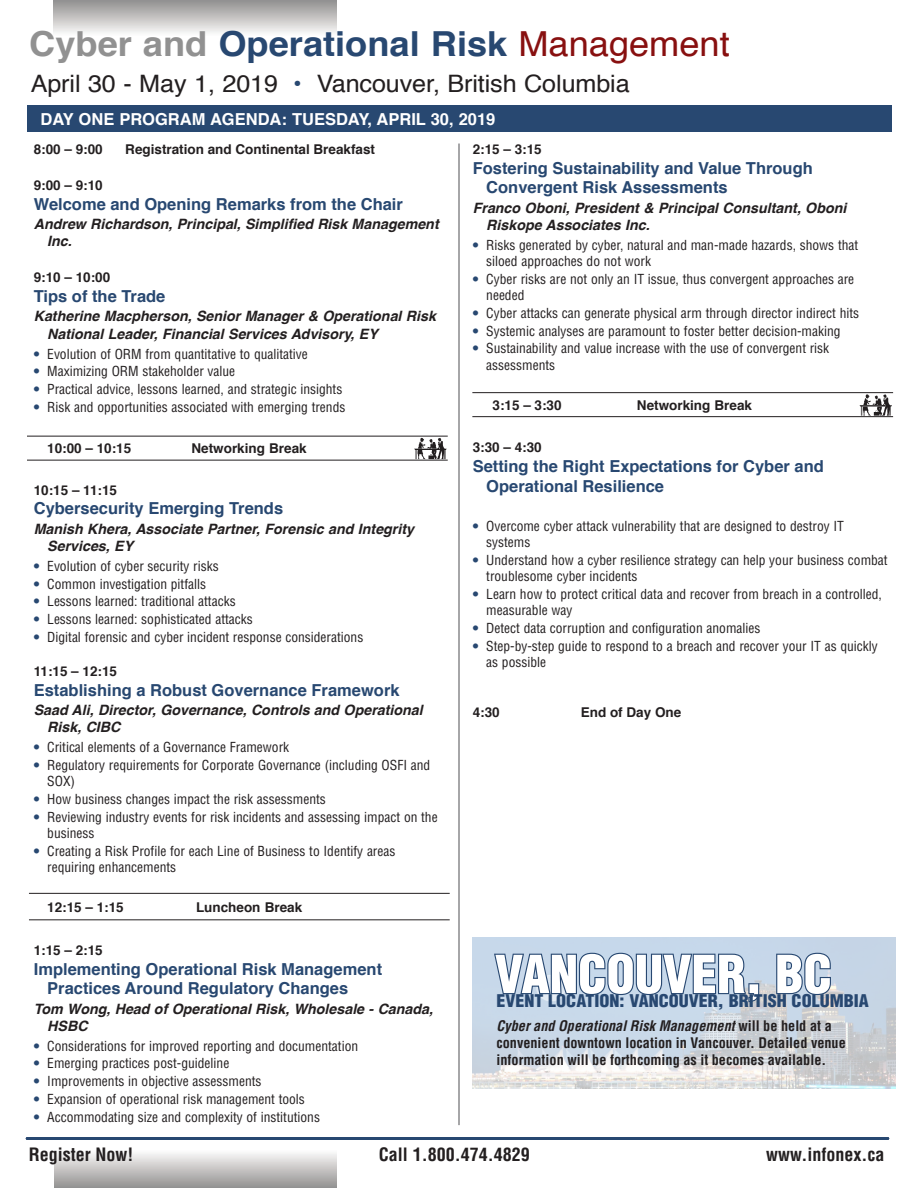
<style>
.page{position:relative;width:918px;height:1188px;background:#fff}
.page>*{position:absolute;margin:0;border:0;box-sizing:border-box;transform-origin:0 0}
.t1{font:900 condensed 51px "Helvetica";color:#fff}
.t2{font:700 34.5px "Helvetica";color:#284871;scale:1.05 1}
.t3{font:24px "Helvetica";letter-spacing:-.005em;color:#231f20;scale:1.05 1}
.t4{font:700 condensed 18px "Helvetica";color:#231f20}
.t5{font:900 condensed 17.1px "Helvetica";color:#284871;scale:1.05 1}
.Session_Title{font:700 16.5px/19.8px "Helvetica";color:#284871}
.t6{font:700 16.5px "Helvetica";color:#fff}
.Speaker{font:italic 700 14.25px/17.1px "Helvetica";color:#231f20}
.t7{font:700 condensed 14.25px/17.1px "Helvetica";color:#231f20}
.t8{font:condensed 13.5px/16.2px "Helvetica";color:#231f20}
.Session_Time{font:700 13.5px "Helvetica";color:#231f20}
.Break{font:700 13.5px "Helvetica";color:#231f20}
.s1{color:#919191}
.s2{font-weight:400;color:#881010}
.s3{color:#284871}
.s4{font-weight:700;color:#284871}
.s5{font-style:italic}
</style>
<div class="page">
<div style="left:54px;top:0;width:283px;height:46px;background:linear-gradient(to bottom,#969493,#fff)"></div>
<svg style="left:55px;top:1153px;width:282px;height:35px;background:#c3c2c1"></svg>
<hr style="left:27px;top:1137px;width:861px;height:3px;background:#284871">
<hr style="left:458px;top:144px;width:2px;height:981px;background:#636366">
<svg style="left:414px;top:438px;width:33px;height:21px"></svg>
<hr style="left:27px;top:436px;width:421px;height:1px;background:#231f20">
<hr style="left:27px;top:460px;width:421px;height:1px;background:#231f20">
<hr style="left:29px;top:893px;width:421px;height:1px;background:#231f20">
<hr style="left:29px;top:919px;width:421px;height:1px;background:#231f20">
<div style="left:27px;top:106px;width:864px;height:26px;background:#284871"></div>
<img style="left:472px;top:937px;width:424px;height:151px">
<svg style="left:493px;top:952px;width:267px;height:137px;background:#c0cddb"></svg>
<svg style="left:775px;top:952px;width:57px;height:44px;background:#97aac2"></svg>
<svg style="left:860px;top:394px;width:32px;height:22px"></svg>
<hr style="left:472px;top:392px;width:421px;height:1px;background:#231f20">
<hr style="left:472px;top:416px;width:421px;height:1px;background:#231f20">
<h2 class="t2" style="left:29px;top:13px;width:669px"><span class="s1">Cyber and</span> Operational Risk <span class="s2">Management</span></h2>
<h3 class="t3" style="left:31px;top:63px;width:572px">April 30 - May 1, 2019 <span class="s3">•</span> Vancouver, British Columbia</h3>
<p class="t6" style="left:41px;top:105px;width:456px">DAY ONE PROGRAM AGENDA: TUESDAY, APRIL 30, 2019</p>
<p class="Session_Time" style="left:34px;top:137px;width:71px">8:00 – 9:00</p>
<p class="Session_Time" style="left:125px;top:137px;width:251px">Registration and Continental Breakfast</p>
<p class="Session_Time" style="left:34px;top:173px;width:71px">9:00 – 9:10</p>
<p class="Session_Title" style="left:34px;top:193px;width:371px">Welcome and Opening Remarks from the Chair</p>
<p class="Speaker" style="left:47px;top:216px;width:393px;text-indent:-14px">Andrew Richardson, Principal, Simplified Risk Management<br>Inc.</p>
<p class="Session_Time" style="left:34px;top:266px;width:78px">9:10 – 10:00</p>
<p class="Session_Title" style="left:34px;top:286px;width:133px">Tips of the Trade</p>
<p class="Speaker" style="left:47px;top:308px;width:390px;text-indent:-14px">Katherine Macpherson, Senior Manager &amp; Operational Risk<br>National Leader, Financial Services Advisory, EY</p>
<p class="t8" style="left:34px;top:345px;width:276px"><span class="s4">•</span> Evolution of ORM from quantitative to qualitative</p>
<p class="t8" style="left:34px;top:363px;width:203px"><span class="s4">•</span> Maximizing ORM stakeholder value</p>
<p class="t8" style="left:34px;top:381px;width:310px"><span class="s4">•</span> Practical advice, lessons learned, and strategic insights</p>
<p class="t8" style="left:34px;top:399px;width:313px"><span class="s4">•</span> Risk and opportunities associated with emerging trends</p>
<p class="Break" style="left:47px;top:436px;width:86px">10:00 – 10:15</p>
<p class="Session_Time" style="left:192px;top:436px;width:117px">Networking Break</p>
<p class="Session_Time" style="left:34px;top:478px;width:85px">10:15 – 11:15</p>
<p class="Session_Title" style="left:34px;top:498px;width:251px">Cybersecurity Emerging Trends</p>
<p class="Speaker" style="left:47px;top:520px;width:368px;text-indent:-14px">Manish Khera, Associate Partner, Forensic and Integrity<br>Services, EY</p>
<p class="t8" style="left:34px;top:558px;width:187px"><span class="s4">•</span> Evolution of cyber security risks</p>
<p class="t8" style="left:34px;top:576px;width:174px"><span class="s4">•</span> Common investigation pitfalls</p>
<p class="t8" style="left:34px;top:593px;width:203px"><span class="s4">•</span> Lessons learned: traditional attacks</p>
<p class="t8" style="left:34px;top:611px;width:221px"><span class="s4">•</span> Lessons learned: sophisticated attacks</p>
<p class="t8" style="left:34px;top:629px;width:331px"><span class="s4">•</span> Digital forensic and cyber incident response considerations</p>
<p class="Session_Time" style="left:34px;top:659px;width:85px">11:15 – 12:15</p>
<p class="Session_Title" style="left:34px;top:679px;width:367px">Establishing a Robust Governance Framework</p>
<p class="Speaker" style="left:47px;top:702px;width:377px;text-indent:-14px">Saad Ali, Director, Governance, Controls and Operational<br>Risk, CIBC</p>
<p class="t8" style="left:34px;top:739px;width:257px"><span class="s4">•</span> Critical elements of a Governance Framework</p>
<p class="t8" style="left:47px;top:757px;width:385px;text-indent:-14px"><span class="s4">•</span> Regulatory requirements for Corporate Governance (including OSFI and<br>SOX)</p>
<p class="t8" style="left:34px;top:791px;width:294px"><span class="s4">•</span> How business changes impact the risk assessments</p>
<p class="t8" style="left:47px;top:809px;width:392px;text-indent:-14px"><span class="s4">•</span> Reviewing industry events for risk incidents and assessing impact on the business</p>
<p class="t8" style="left:47px;top:843px;width:350px;text-indent:-14px"><span class="s4">•</span> Creating a Risk Profile for each Line of Business to Identify areas requiring enhancements</p>
<p class="Break" style="left:47px;top:895px;width:78px">12:15 – 1:15</p>
<p class="Session_Time" style="left:196px;top:895px;width:108px">Luncheon Break</p>
<p class="Session_Time" style="left:34px;top:938px;width:71px">1:15 – 2:15</p>
<p class="Session_Title" style="left:47px;top:958px;width:336px;text-indent:-14px">Implementing Operational Risk Management<br>Practices Around Regulatory Changes</p>
<p class="Speaker" style="left:47px;top:1000px;width:387px;text-indent:-14px">Tom Wong, Head of Operational Risk, Wholesale - Canada,<br>HSBC</p>
<p class="t8" style="left:34px;top:1038px;width:326px"><span class="s4">•</span> Considerations for improved reporting and documentation</p>
<p class="t8" style="left:34px;top:1055px;width:197px"><span class="s4">•</span> Emerging practices post-guideline</p>
<p class="t8" style="left:34px;top:1073px;width:229px"><span class="s4">•</span> Improvements in objective assessments</p>
<p class="t8" style="left:34px;top:1091px;width:273px"><span class="s4">•</span> Expansion of operational risk management tools</p>
<p class="t8" style="left:34px;top:1109px;width:288px"><span class="s4">•</span> Accommodating size and complexity of institutions</p>
<p class="Session_Time" style="left:473px;top:137px;width:71px">2:15 – 3:15</p>
<p class="Session_Title" style="left:486px;top:157px;width:328px;text-indent:-14px">Fostering Sustainability and Value Through<br>Convergent Risk Assessments</p>
<p class="Speaker" style="left:486px;top:199px;width:362px;text-indent:-14px">Franco Oboni, President &amp; Principal Consultant, Oboni<br>Riskope Associates Inc.</p>
<p class="t8" style="left:486px;top:237px;width:374px;text-indent:-14px"><span class="s4">•</span> Risks generated by cyber, natural and man-made hazards, shows that siloed approaches do not work</p>
<p class="t8" style="left:486px;top:271px;width:370px;text-indent:-14px"><span class="s4">•</span> Cyber risks are not only an IT issue, thus convergent approaches are needed</p>
<p class="t8" style="left:473px;top:305px;width:388px"><span class="s4">•</span> Cyber attacks can generate physical arm through director indirect hits</p>
<p class="t8" style="left:473px;top:323px;width:369px"><span class="s4">•</span> Systemic analyses are paramount to foster better decision-making</p>
<p class="t8" style="left:486px;top:340px;width:345px;text-indent:-14px"><span class="s4">•</span> Sustainability and value increase with the use of convergent risk assessments</p>
<p class="Break" style="left:493px;top:393px;width:71px">3:15 – 3:30</p>
<p class="Session_Time" style="left:637px;top:393px;width:117px">Networking Break</p>
<p class="Session_Time" style="left:473px;top:435px;width:71px">3:30 – 4:30</p>
<p class="Session_Title" style="left:486px;top:455px;width:339px;text-indent:-14px">Setting the Right Expectations for Cyber and<br>Operational Resilience</p>
<p class="t8" style="left:486px;top:518px;width:359px;text-indent:-14px"><span class="s4">•</span> Overcome cyber attack vulnerability that are designed to destroy IT systems</p>
<p class="t8" style="left:486px;top:552px;width:403px;text-indent:-14px"><span class="s4">•</span> Understand how a cyber resilience strategy can help your business combat troublesome cyber incidents</p>
<p class="t8" style="left:486px;top:586px;width:397px;text-indent:-14px"><span class="s4">•</span> Learn how to protect critical data and recover from breach in a controlled, measurable way</p>
<p class="t8" style="left:473px;top:620px;width:289px"><span class="s4">•</span> Detect data corruption and configuration anomalies</p>
<p class="t8" style="left:486px;top:638px;width:393px;text-indent:-14px"><span class="s4">•</span> Step-by-step guide to respond to a breach and recover your IT as quickly as possible</p>
<p class="Session_Time" style="left:473px;top:700px;width:29px">4:30</p>
<p class="Session_Time" style="left:581px;top:700px;width:102px">End of Day One</p>
<p class="t1" style="left:495px;top:942px;width:338px">VANCOUVER, BC</p>
<p class="t5" style="left:496px;top:990px;width:356px">EVENT LOCATION: VANCOUVER, BRITISH COLUMBIA</p>
<p class="t7" style="left:497px;top:1017px;width:351px"><span class="s5">Cyber and Operational Risk Management</span> will be held at a convenient downtown location in Vancouver. Detailed venue information will be forthcoming as it becomes available.</p>
<h3 class="t4" style="left:379px;top:1143px;width:152px">Call 1.800.474.4829</h3>
<h3 class="t4" style="left:29px;top:1143px;width:106px">Register Now!</h3>
<h3 class="t4" style="left:766px;top:1143px;width:120px">www.infonex.ca</h3>
</div>
